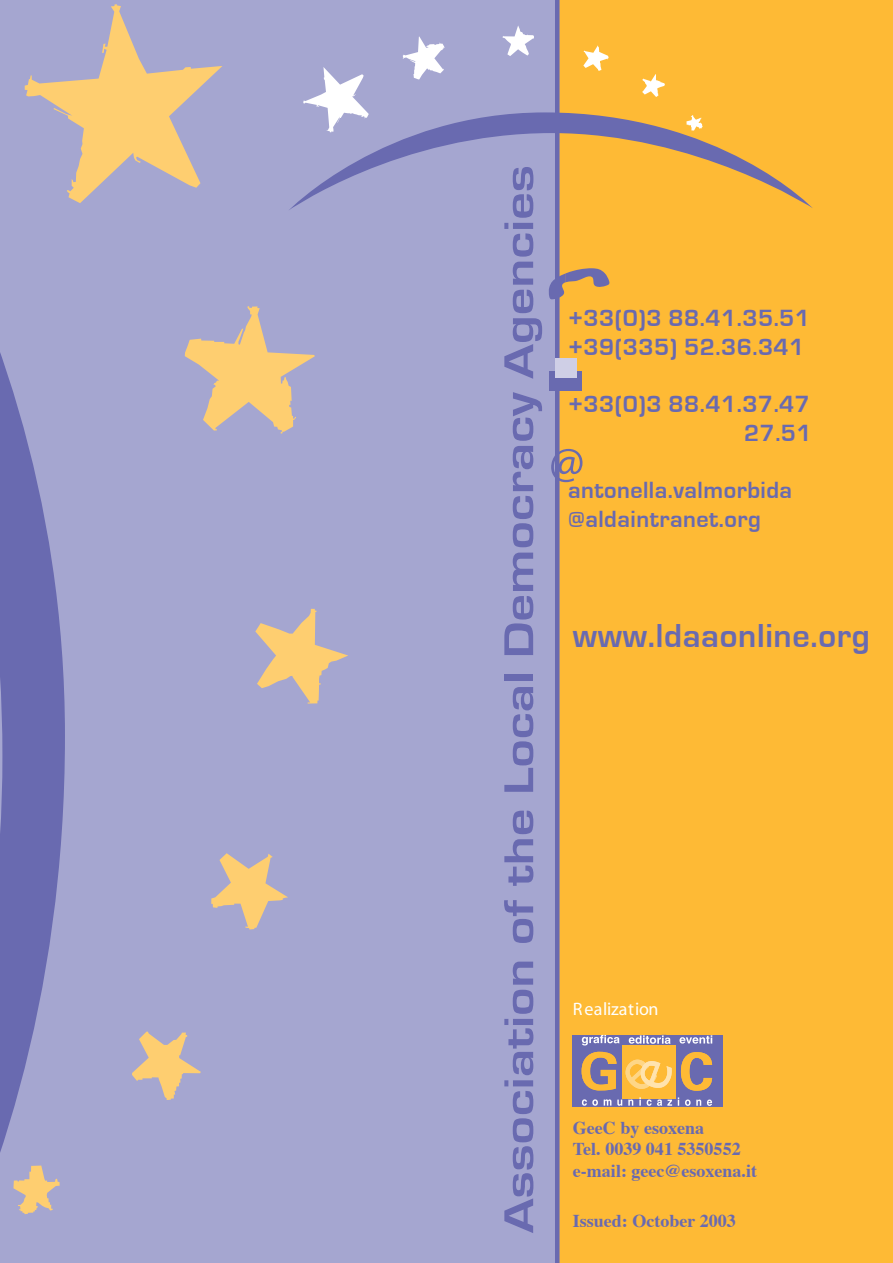
<style>
.page{position:relative;width:893px;height:1263px;background:#a5a6d0}
.page>*{position:absolute;margin:0;border:0;box-sizing:border-box;transform-origin:0 0}
.t1{font:700 34.2px "Eurostile";letter-spacing:.02em;color:#696ab0}
.t2{font:700 24.15px/28.7px "Eurostile";letter-spacing:.02em;color:#696ab0}
.t3{font:700 18px/21.8px "Times";color:#696ab0}
.t4{font:18px "Myriad";color:#fff}
</style>
<div class="page">
<div style="left:559px;top:0;width:334px;height:1263px;background:#feba35"></div>
<hr style="left:555px;top:0;width:4px;height:1263px;background:#696ab0">
<svg style="left:65px;top:4px;width:157px;height:199px"></svg>
<svg style="left:185px;top:306px;width:130px;height:128px"></svg>
<svg style="left:255px;top:609px;width:93px;height:95px"></svg>
<svg style="left:211px;top:853px;width:77px;height:76px"></svg>
<svg style="left:132px;top:1031px;width:69px;height:69px"></svg>
<svg style="left:0;top:75px;width:65px;height:1140px"></svg>
<svg style="left:504px;top:962px;width:29px;height:271px"></svg>
<svg style="left:504px;top:900px;width:29px;height:43px"></svg>
<svg style="left:504px;top:811px;width:29px;height:75px"></svg>
<svg style="left:504px;top:687px;width:29px;height:105px"></svg>
<div style="left:504px;top:675px;width:29px;height:6px;background:#696ab0"></div>
<svg style="left:504px;top:553px;width:29px;height:102px"></svg>
<svg style="left:513px;top:392px;width:29px;height:155px"></svg>
<svg style="left:504px;top:211px;width:38px;height:168px"></svg>
<div style="left:572px;top:1035px;width:151px;height:72px;background:#696ab0"></div>
<svg style="left:679px;top:1035px;width:33px;height:8px"></svg>
<div style="left:622px;top:1045px;width:53px;height:54px;background:#feba35"></div>
<svg style="left:681px;top:1052px;width:31px;height:39px"></svg>
<svg style="left:582px;top:1035px;width:90px;height:71px"></svg>
<svg style="left:685px;top:1099px;width:16px;height:7px"></svg>
<svg style="left:707px;top:1099px;width:5px;height:7px"></svg>
<svg style="left:303px;top:67px;width:64px;height:45px"></svg>
<svg style="left:403px;top:37px;width:42px;height:42px"></svg>
<svg style="left:503px;top:26px;width:31px;height:30px"></svg>
<svg style="left:583px;top:45px;width:26px;height:26px"></svg>
<svg style="left:642px;top:74px;width:23px;height:23px"></svg>
<svg style="left:289px;top:112px;width:524px;height:99px"></svg>
<div style="left:549px;top:371px;width:32px;height:20px;background:#696ab0"></div>
<div style="left:555px;top:359px;width:21px;height:19px;background:#cfcfe6"></div>
<svg style="left:549px;top:268px;width:61px;height:32px;background:#ba9670"></svg>
<svg style="left:551px;top:449px;width:31px;height:33px"></svg>
<p class="t2" style="left:568px;top:305px;width:244px">+33(0)3 88.41.35.51 +39(335) 52.36.341</p>
<p class="t2" style="left:568px;top:390px;width:245px;text-align:right">+33(0)3 88.41.37.47<br>27.51</p>
<p class="t2" style="left:568px;top:476px;width:226px">antonella.valmorbida @aldaintranet.org</p>
<h1 class="t1" style="left:573px;top:617px;width:299px">www.ldaaonline.org</h1>
<p class="t4" style="left:573px;top:1000px;width:87px">Realization</p>
<p class="t3" style="left:573px;top:1117px;width:186px">GeeC by esoxena<br>Tel. 0039 041 5350552 e-mail: geec@esoxena.it</p>
<p class="t3" style="left:573px;top:1210px;width:165px">Issued: October 2003</p>
</div>
